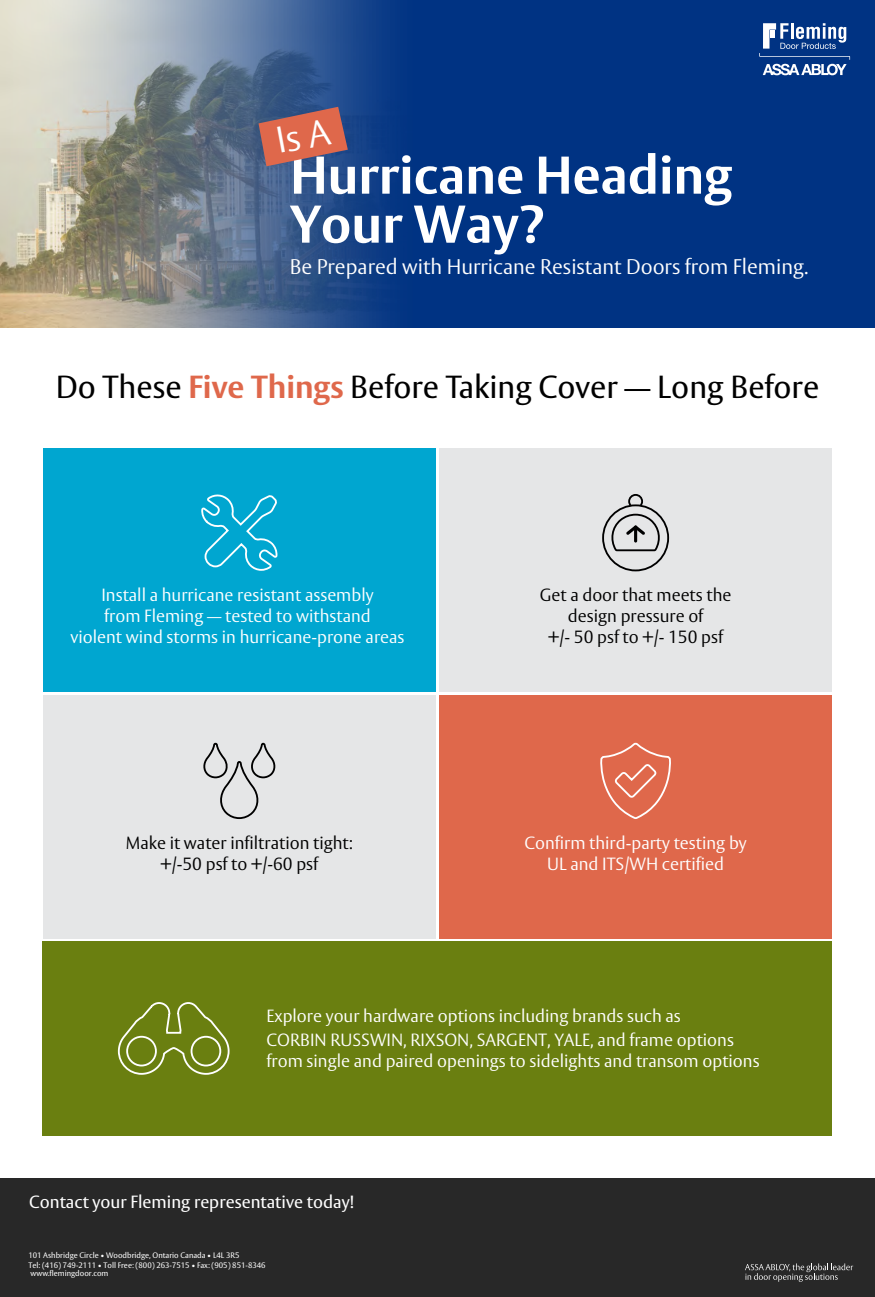
<style>
.page{position:relative;width:875px;height:1297px;background:#fff}
.page>*{position:absolute;margin:0;border:0;box-sizing:border-box;transform-origin:0 0}
.t1{font:700 52.5px/49px "ASSA Vesta";color:#fff}
.t2{font:31.59px "ASSA Vesta";color:#000}
.t3{font:300 21px "ASSA Vesta";color:#fff}
.t4{font:300 17.5px/21px "ASSA Vesta";color:#fff;text-align:center}
.t5{font:300 17.5px/21px "ASSA Vesta";color:#000;text-align:center}
.t6{font:17.5px "ASSA Vesta";color:#fff}
.t7{font:7.88px/9.5px "ASSA Vesta";color:#fff}
.s1{font-weight:700;color:#df684b}
</style>
<div class="page">
<div style="left:0;top:0;width:875px;height:327px;background:#003383"></div>
<img style="left:1px;top:0;width:386px;height:327px">
<div style="left:0;top:1178px;width:875px;height:119px;background:#282828"></div>
<div style="left:439px;top:449px;width:393px;height:243px;background:#e5e6e7"></div>
<div style="left:43px;top:449px;width:393px;height:243px;background:#00a6d0"></div>
<div style="left:439px;top:696px;width:393px;height:243px;background:#df684b"></div>
<div style="left:43px;top:941px;width:789px;height:194px;background:#6a7f10"></div>
<div style="left:43px;top:696px;width:393px;height:243px;background:#e5e6e7"></div>
<div style="left:628px;top:494px;width:15px;height:15px;border:2px solid #000;border-radius:50%"></div>
<div style="left:603px;top:505px;width:65px;height:65px;background:#e5e6e7;border-radius:50%"></div>
<div style="left:602px;top:504px;width:67px;height:67px;border:2px solid #000;border-radius:50%"></div>
<svg style="left:609px;top:513px;width:55px;height:39px"></svg>
<svg style="left:600px;top:742px;width:71px;height:77px"></svg>
<svg style="left:201px;top:494px;width:77px;height:77px"></svg>
<svg style="left:203px;top:742px;width:73px;height:77px"></svg>
<svg style="left:117px;top:1002px;width:113px;height:73px"></svg>
<div style="left:191px;top:1036px;width:30px;height:30px;border:2px solid #fff;border-radius:50%"></div>
<div style="left:126px;top:1036px;width:31px;height:30px;border:2px solid #fff;border-radius:50%"></div>
<svg style="left:745px;top:1263px;width:108px;height:19px"></svg>
<svg style="left:759px;top:23px;width:91px;height:52px"></svg>
<svg style="left:259px;top:107px;width:89px;height:59px;background:#a7605d"></svg>
<h1 class="t1" style="left:290px;top:153px;width:443px">Hurricane Heading<br>Your Way?</h1>
<p class="t3" style="left:290px;top:254px;width:520px">Be Prepared with Hurricane Resistant Doors from Fleming.</p>
<h2 class="t2" style="left:56px;top:368px;width:765px">Do These <span class="s1">Five Things</span> Before Taking Cover — Long Before</h2>
<p class="t4" style="left:71px;top:585px;width:335px">Install a hurricane resistant assembly<br>from Fleming — tested to withstand<br>violent wind storms in hurricane-prone areas</p>
<p class="t5" style="left:126px;top:833px;width:229px">Make it water infiltration tight: +/-50 psf to +/-60 psf</p>
<p class="t5" style="left:540px;top:585px;width:193px">Get a door that meets the design pressure of<br>+/- 50 psf to +/- 150 psf</p>
<p class="t4" style="left:524px;top:833px;width:224px">Confirm third-party testing by<br>UL and ITS/WH certified</p>
<p class="t4" style="left:267px;top:1005px;width:469px;line-height:23.6px;text-align:left">Explore your hardware options including brands such as<br>CORBIN RUSSWIN, RIXSON, SARGENT, YALE, and frame options</p>
<p class="t4" style="left:267px;top:1051px;width:495px">from single and paired openings to sidelights and transom options</p>
<p class="t6" style="left:29px;top:1192px;width:327px">Contact your Fleming representative today!</p>
<p class="t7" style="left:28px;top:1251px;width:239px">101 Ashbridge Circle • Woodbridge, Ontario Canada • L4L 3R5<br>Tel: (416) 749-2111 • Toll Free: (800) 263-7515 • Fax: (905) 851-8346</p>
<p class="t7" style="left:31px;top:1269px;width:79px">www.flemingdoor.com</p>
</div>
